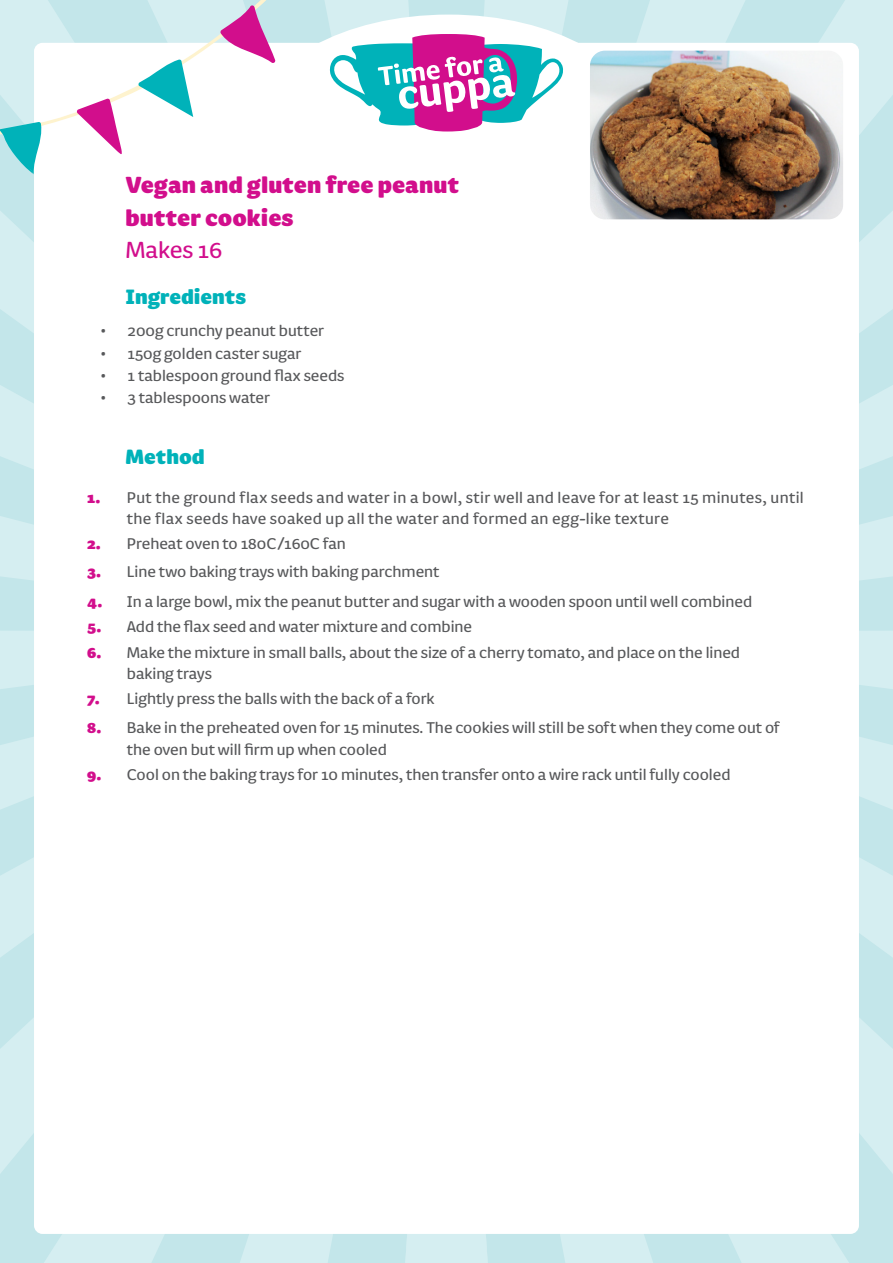
<style>
.page{position:relative;width:893px;height:1263px;background:#fff}
.page>*{position:absolute;margin:0;border:0;box-sizing:border-box;transform-origin:0 0}
.Intro{font:900 27px/32.4px "FS Pimlico";color:#d20e8c}
.Body{font:900 24px "FS Pimlico";color:#00b2b9}
.t1{font:18px/21.6px "FS Pimlico";color:#57585a}
.t2{font:18px/21px "FS Pimlico";letter-spacing:.02em;color:#57585a}
.t3{font:900 18px "FS Pimlico";color:#d20e8c}
.s1{font-weight:400}
</style>
<div class="page">
<svg style="left:488px;top:1234px;width:361px;height:29px;background:#cceaed"></svg>
<svg style="left:859px;top:958px;width:34px;height:216px;background:#cdeaed"></svg>
<svg style="left:859px;top:810px;width:34px;height:148px;background:#cceaed"></svg>
<svg style="left:859px;top:689px;width:34px;height:121px;background:#cceaed"></svg>
<svg style="left:746px;top:0;width:147px;height:631px;background:#cbe9ed"></svg>
<svg style="left:569px;top:0;width:177px;height:43px;background:#cceaed"></svg>
<svg style="left:446px;top:0;width:123px;height:39px;background:#d0ecef"></svg>
<svg style="left:0;top:210px;width:34px;height:175px;background:#cceaed"></svg>
<svg style="left:0;top:385px;width:34px;height:131px;background:#cceaed"></svg>
<svg style="left:0;top:516px;width:34px;height:115px;background:#cceaed"></svg>
<div style="left:0;top:631px;width:893px;height:58px;background:#d5eef1"></div>
<svg style="left:0;top:632px;width:34px;height:542px;background:#cdeaee"></svg>
<svg style="left:44px;top:1234px;width:196px;height:29px;background:#cceaed"></svg>
<svg style="left:240px;top:1234px;width:165px;height:29px;background:#cceaed"></svg>
<div style="left:405px;top:1234px;width:83px;height:29px;background:#d5eef1"></div>
<div style="left:34px;top:43px;width:825px;height:1191px;background:#fff;border-radius:9px"></div>
<div style="left:257px;top:15px;width:383px;height:214px;background:#fff;border-radius:50%"></div>
<svg style="left:0;top:0;width:351px;height:126px"></svg>
<svg style="left:220px;top:5px;width:56px;height:59px"></svg>
<svg style="left:138px;top:60px;width:55px;height:57px"></svg>
<svg style="left:77px;top:99px;width:45px;height:55px"></svg>
<svg style="left:0;top:122px;width:43px;height:52px;background:#60ccd1"></svg>
<svg style="left:328px;top:34px;width:237px;height:98px"></svg>
<img style="left:591px;top:52px;width:251px;height:166px">
<div style="left:584px;top:45px;width:265px;height:180px;border:6px solid #fff;border-radius:18px"></div>
<p class="Intro" style="left:126px;top:168px;width:335px">Vegan and gluten free peanut butter cookies<br><span class="s1">Makes 16</span></p>
<p class="Body" style="left:126px;top:278px;width:122px">Ingredients</p>
<p class="t1" style="left:101px;top:319px;width:225px">• 200g crunchy peanut butter</p>
<p class="t1" style="left:101px;top:342px;width:202px">• 150g golden caster sugar</p>
<p class="t1" style="left:101px;top:364px;width:245px">• 1 tablespoon ground flax seeds</p>
<p class="t1" style="left:101px;top:386px;width:171px">• 3 tablespoons water</p>
<p class="Body" style="left:126px;top:437px;width:81px">Method</p>
<p class="t3" style="left:87px;top:483px;width:15px">1.</p>
<p class="t2" style="left:127px;top:486px;width:678px">Put the ground flax seeds and water in a bowl, stir well and leave for at least 15 minutes, until the flax seeds have soaked up all the water and formed an egg-like texture</p>
<p class="t3" style="left:87px;top:529px;width:16px">2.</p>
<p class="t1" style="left:127px;top:532px;width:220px">Preheat oven to 180C/160C fan</p>
<p class="t3" style="left:87px;top:557px;width:16px">3.</p>
<p class="t1" style="left:127px;top:560px;width:314px">Line two baking trays with baking parchment</p>
<p class="t3" style="left:87px;top:587px;width:17px">4.</p>
<p class="t1" style="left:127px;top:590px;width:627px">In a large bowl, mix the peanut butter and sugar with a wooden spoon until well combined</p>
<p class="t3" style="left:87px;top:612px;width:16px">5.</p>
<p class="t1" style="left:127px;top:615px;width:347px">Add the flax seed and water mixture and combine</p>
<p class="t3" style="left:87px;top:638px;width:16px">6.</p>
<p class="t1" style="left:127px;top:641px;width:615px">Make the mixture in small balls, about the size of a cherry tomato, and place on the lined baking trays</p>
<p class="t3" style="left:87px;top:685px;width:15px">7.</p>
<p class="t1" style="left:127px;top:687px;width:309px">Lightly press the balls with the back of a fork</p>
<p class="t3" style="left:87px;top:713px;width:16px">8.</p>
<p class="t1" style="left:127px;top:716px;width:654px">Bake in the preheated oven for 15 minutes. The cookies will still be soft when they come out of the oven but will firm up when cooled</p>
<p class="t3" style="left:87px;top:760px;width:16px">9.</p>
<p class="t1" style="left:127px;top:763px;width:605px">Cool on the baking trays for 10 minutes, then transfer onto a wire rack until fully cooled</p>
</div>
